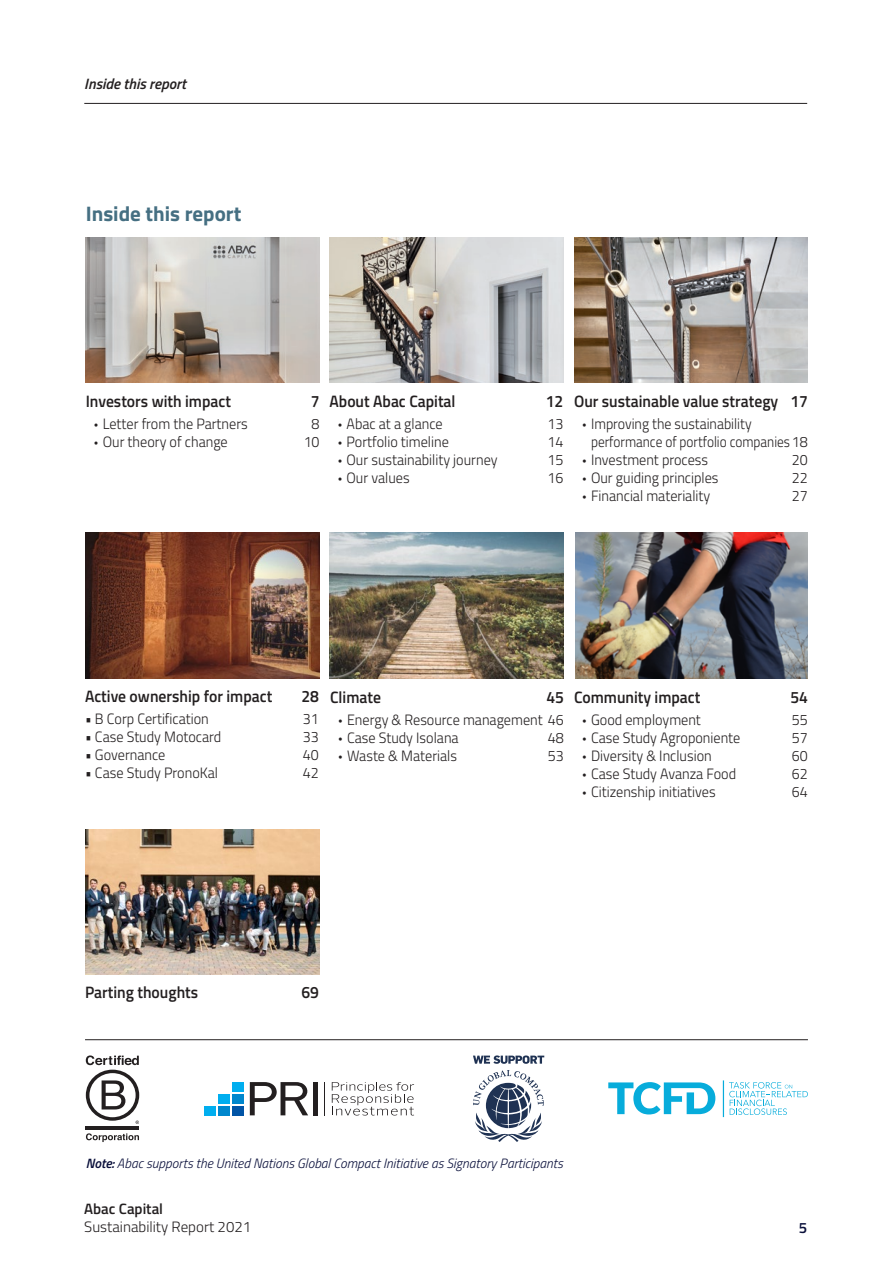
<style>
.page{position:relative;width:893px;height:1263px;background:#fff}
.page>*{position:absolute;margin:0;border:0;box-sizing:border-box;transform-origin:0 0}
.t1{font:700 21px "Titillium";color:#456f82}
.t2{font:600 16.5px "Titillium";color:#231f20;scale:.95 1}
.t3{font:300 15px "Titillium";color:#231f20;scale:.95 1}
.t4{font:300 15px "Titillium";color:#231f20;scale:.89 1}
.t5{font:300 15px "Titillium";color:#231f20;scale:.93 1}
.t6{font:300 15px "Titillium";color:#231f20}
.t7{font:italic 600 15px "Titillium";color:#231f20}
.t8{font:600 15px "Titillium";color:#231f20}
.t9{font:600 15px "Titillium";color:#0a103b}
.t10{font:italic 300 13.5px "Titillium";color:#0a103b}
.s1{font-family:"Myriad Pro";font-weight:400}
.s2{font-weight:600}
</style>
<div class="page">
<hr style="left:84px;top:103px;width:723px;height:1px;background:#231f20">
<div style="left:232px;top:1082px;width:11px;height:9px;background:#00aeef"></div>
<div style="left:232px;top:1094px;width:11px;height:9px;background:#0087cd"></div>
<div style="left:232px;top:1106px;width:11px;height:9px;background:#0154a6"></div>
<div style="left:218px;top:1094px;width:11px;height:9px;background:#00aeef"></div>
<div style="left:218px;top:1106px;width:11px;height:9px;background:#0087cd"></div>
<div style="left:204px;top:1106px;width:11px;height:9px;background:#00aeef"></div>
<svg style="left:250px;top:1082px;width:58px;height:33px"></svg>
<div style="left:313px;top:1082px;width:5px;height:33px;background:#231f20"></div>
<hr style="left:325px;top:1082px;width:1px;height:33px;background:#231f20">
<svg style="left:332px;top:1082px;width:82px;height:33px"></svg>
<svg style="left:729px;top:1082px;width:79px;height:33px"></svg>
<hr style="left:723px;top:1080px;width:1px;height:37px;background:#07acdb">
<svg style="left:608px;top:1082px;width:107px;height:32px"></svg>
<svg style="left:86px;top:1133px;width:53px;height:9px"></svg>
<hr style="left:86px;top:1126px;width:53px;height:3px;background:#231f20">
<svg style="left:86px;top:1055px;width:53px;height:69px"></svg>
<svg style="left:473px;top:1070px;width:71px;height:72px"></svg>
<svg style="left:473px;top:1055px;width:71px;height:9px"></svg>
<img style="left:86px;top:238px;width:233px;height:145px">
<img style="left:85px;top:533px;width:234px;height:145px">
<img style="left:85px;top:830px;width:234px;height:145px">
<img style="left:330px;top:238px;width:234px;height:145px">
<img style="left:330px;top:533px;width:234px;height:145px">
<img style="left:574px;top:238px;width:234px;height:145px">
<hr style="left:85px;top:1039px;width:723px;height:1px;background:#231f20">
<img style="left:576px;top:533px;width:232px;height:145px">
<p class="t7" style="left:84px;top:73px;width:103px">Inside this report</p>
<p class="t1" style="left:86px;top:198px;width:157px">Inside this report</p>
<p class="t2" style="left:86px;top:388px;width:154px">Investors with impact</p>
<p class="t2" style="left:311px;top:388px;width:11px">7</p>
<p class="t3" style="left:94px;top:413px;width:163px"><span class="s1">•</span> Letter from the Partners</p>
<p class="t3" style="left:312px;top:413px;width:10px">8</p>
<p class="t3" style="left:94px;top:431px;width:142px"><span class="s1">•</span> Our theory of change</p>
<p class="t3" style="left:304px;top:431px;width:18px">10</p>
<p class="t2" style="left:330px;top:388px;width:134px">About Abac Capital</p>
<p class="t2" style="left:546px;top:388px;width:20px">12</p>
<p class="t3" style="left:338px;top:413px;width:112px"><span class="s1">•</span> Abac at a glance</p>
<p class="t3" style="left:547px;top:413px;width:18px">13</p>
<p class="t3" style="left:338px;top:431px;width:118px"><span class="s1">•</span> Portfolio timeline</p>
<p class="t3" style="left:547px;top:431px;width:18px">14</p>
<p class="t3" style="left:338px;top:449px;width:169px"><span class="s1">•</span> Our sustainability journey</p>
<p class="t3" style="left:547px;top:449px;width:18px">15</p>
<p class="t3" style="left:338px;top:467px;width:77px"><span class="s1">•</span> Our values</p>
<p class="t3" style="left:547px;top:467px;width:18px">16</p>
<p class="t2" style="left:574px;top:388px;width:248px">Our sustainable value strategy 17</p>
<p class="t5" style="left:583px;top:413px;width:183px"><span class="s1">•</span> Improving the sustainability</p>
<p class="t4" style="left:591px;top:431px;width:245px">performance of portfolio companies18</p>
<p class="t3" style="left:583px;top:449px;width:134px"><span class="s1">•</span> Investment process</p>
<p class="t3" style="left:792px;top:449px;width:18px">20</p>
<p class="t3" style="left:583px;top:467px;width:145px"><span class="s1">•</span> Our guiding principles</p>
<p class="t3" style="left:792px;top:467px;width:18px">22</p>
<p class="t3" style="left:583px;top:485px;width:136px"><span class="s1">•</span> Financial materiality</p>
<p class="t3" style="left:792px;top:485px;width:18px">27</p>
<p class="t2" style="left:85px;top:684px;width:199px">Active ownership for impact</p>
<p class="t2" style="left:301px;top:684px;width:20px">28</p>
<p class="t3" style="left:85px;top:708px;width:132px">• B Corp Certification</p>
<p class="t3" style="left:303px;top:708px;width:18px">31</p>
<p class="t3" style="left:85px;top:726px;width:145px">• Case Study Motocard</p>
<p class="t3" style="left:303px;top:726px;width:18px">33</p>
<p class="t3" style="left:85px;top:744px;width:86px">• Governance</p>
<p class="t3" style="left:303px;top:744px;width:18px">40</p>
<p class="t3" style="left:85px;top:762px;width:142px">• Case Study PronoKal</p>
<p class="t3" style="left:303px;top:762px;width:18px">42</p>
<p class="t2" style="left:330px;top:684px;width:55px">Climate</p>
<p class="t2" style="left:546px;top:684px;width:20px">45</p>
<p class="t3" style="left:339px;top:709px;width:239px"><span class="s1">•</span> Energy &amp; Resource management 46</p>
<p class="t3" style="left:339px;top:727px;width:128px"><span class="s1">•</span> Case Study Isolana</p>
<p class="t3" style="left:548px;top:727px;width:18px">48</p>
<p class="t3" style="left:339px;top:745px;width:126px"><span class="s1">•</span> Waste &amp; Materials</p>
<p class="t3" style="left:548px;top:745px;width:18px">53</p>
<p class="t2" style="left:574px;top:684px;width:135px">Community impact</p>
<p class="t2" style="left:790px;top:684px;width:20px">54</p>
<p class="t3" style="left:583px;top:709px;width:126px"><span class="s1">•</span> Good employment</p>
<p class="t3" style="left:792px;top:709px;width:18px">55</p>
<p class="t3" style="left:583px;top:727px;width:168px"><span class="s1">•</span> Case Study Agroponiente</p>
<p class="t3" style="left:792px;top:727px;width:18px">57</p>
<p class="t3" style="left:583px;top:745px;width:137px"><span class="s1">•</span> Diversity &amp; Inclusion</p>
<p class="t3" style="left:792px;top:745px;width:18px">60</p>
<p class="t3" style="left:583px;top:763px;width:163px"><span class="s1">•</span> Case Study Avanza Food</p>
<p class="t3" style="left:792px;top:763px;width:18px">62</p>
<p class="t3" style="left:583px;top:781px;width:142px"><span class="s1">•</span> Citizenship initiatives</p>
<p class="t3" style="left:792px;top:781px;width:18px">64</p>
<p class="t2" style="left:85px;top:980px;width:121px">Parting thoughts</p>
<p class="t2" style="left:301px;top:980px;width:20px">69</p>
<p class="t10" style="left:86px;top:1153px;width:479px"><span class="s2">Note:</span> Abac supports the United Nations Global Compact Initiative as Signatory Participants</p>
<p class="t8" style="left:84px;top:1198px;width:80px">Abac Capital</p>
<p class="t6" style="left:84px;top:1216px;width:168px">Sustainability Report 2021</p>
<p class="t9" style="left:799px;top:1216px;width:10px">5</p>
</div>
